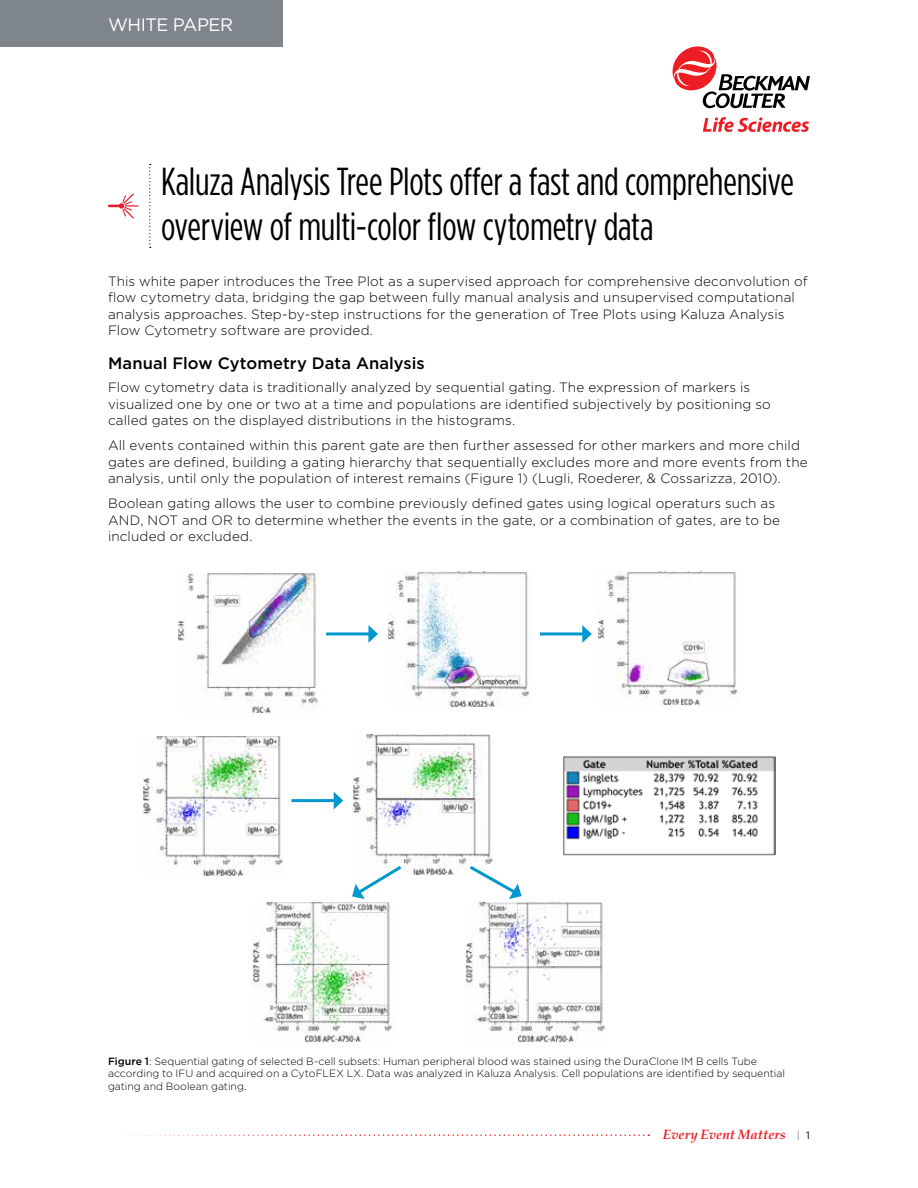
<style>
.page{position:relative;width:918px;height:1188px;background:#fff}
.page>*{position:absolute;margin:0;border:0;box-sizing:border-box;transform-origin:0 0}
.t1{font:39px/45px "Gotham Condensed";letter-spacing:-.005em;color:#000}
.t2{font:18px "Gotham";letter-spacing:-.03em;color:#fff}
.t3{font:500 16.5px "Gotham";letter-spacing:.005em;color:#000}
.t4{font:300 13.5px/16.5px "Gotham";letter-spacing:.01em;color:#000}
.t5{font:italic 700 13.5px "Palatino";color:#ed1d24}
.t6{font:300 10.5px/12.6px "Gotham";color:#000}
.s1{font-weight:500}
.s2{font-family:"Gotham";font-weight:400;font-style:normal;font-size:10.5px;color:#7e868c}
.s3{font-family:"Gotham";font-weight:400;font-style:normal;font-size:10.5px;color:#000}
</style>
<div class="page">
<svg style="left:123px;top:1134px;width:526px;height:2px"></svg>
<div style="left:0;top:0;width:282px;height:46px;background:#7e868c"></div>
<img style="left:178px;top:573px;width:141px;height:140px">
<img style="left:388px;top:572px;width:142px;height:135px">
<img style="left:598px;top:572px;width:141px;height:133px">
<img style="left:143px;top:736px;width:140px;height:140px">
<img style="left:353px;top:735px;width:140px;height:139px">
<img style="left:563px;top:756px;width:212px;height:99px">
<img style="left:253px;top:902px;width:142px;height:140px">
<img style="left:466px;top:903px;width:140px;height:139px">
<hr style="left:326px;top:632px;width:45px;height:3px;background:#0098ce">
<svg style="left:368px;top:625px;width:10px;height:18px"></svg>
<hr style="left:291px;top:799px;width:45px;height:3px;background:#0098ce">
<svg style="left:334px;top:792px;width:9px;height:17px"></svg>
<hr style="left:540px;top:632px;width:45px;height:3px;background:#0098ce">
<svg style="left:582px;top:625px;width:10px;height:18px"></svg>
<svg style="left:352px;top:863px;width:53px;height:36px"></svg>
<svg style="left:466px;top:863px;width:56px;height:36px"></svg>
<svg style="left:673px;top:46px;width:137px;height:62px"></svg>
<svg style="left:703px;top:117px;width:106px;height:15px"></svg>
<svg style="left:149px;top:164px;width:2px;height:84px"></svg>
<svg style="left:108px;top:193px;width:30px;height:26px"></svg>
<h2 class="t2" style="left:108px;top:13px;width:127px">WHITE PAPER</h2>
<h1 class="t1" style="left:161px;top:159px;width:634px">Kaluza Analysis Tree Plots offer a fast and comprehensive overview of multi-color flow cytometry data</h1>
<p class="t4" style="left:108px;top:272px;width:701px">This white paper introduces the Tree Plot as a supervised approach for comprehensive deconvolution of flow cytometry data, bridging the gap between fully manual analysis and unsupervised computational analysis approaches. Step-by-step instructions for the generation of Tree Plots using Kaluza Analysis Flow Cytometry software are provided.</p>
<p class="t3" style="left:108px;top:352px;width:318px">Manual Flow Cytometry Data Analysis</p>
<p class="t4" style="left:108px;top:379px;width:664px">Flow cytometry data is traditionally analyzed by sequential gating. The expression of markers is visualized one by one or two at a time and populations are identified subjectively by positioning so called gates on the displayed distributions in the histograms.</p>
<p class="t4" style="left:108px;top:437px;width:701px">All events contained within this parent gate are then further assessed for other markers and more child gates are defined, building a gating hierarchy that sequentially excludes more and more events from the analysis, until only the population of interest remains (Figure 1) (Lugli, Roederer, &amp; Cossarizza, 2010).</p>
<p class="t4" style="left:108px;top:495px;width:674px">Boolean gating allows the user to combine previously defined gates using logical operaturs such as<br>AND, NOT and OR to determine whether the events in the gate, or a combination of gates, are to be included or excluded.</p>
<p class="t6" style="left:108px;top:1054px;width:679px"><span class="s1">Figure 1</span>: Sequential gating of selected B-cell subsets: Human peripheral blood was stained using the DuraClone IM B cells Tube according to IFU and acquired on a CytoFLEX LX. Data was analyzed in Kaluza Analysis. Cell populations are identified by sequential gating and Boolean gating.</p>
<p class="t5" style="left:663px;top:1123px;width:149px">Every Event Matters <span class="s2">|</span> <span class="s3">1</span></p>
</div>
